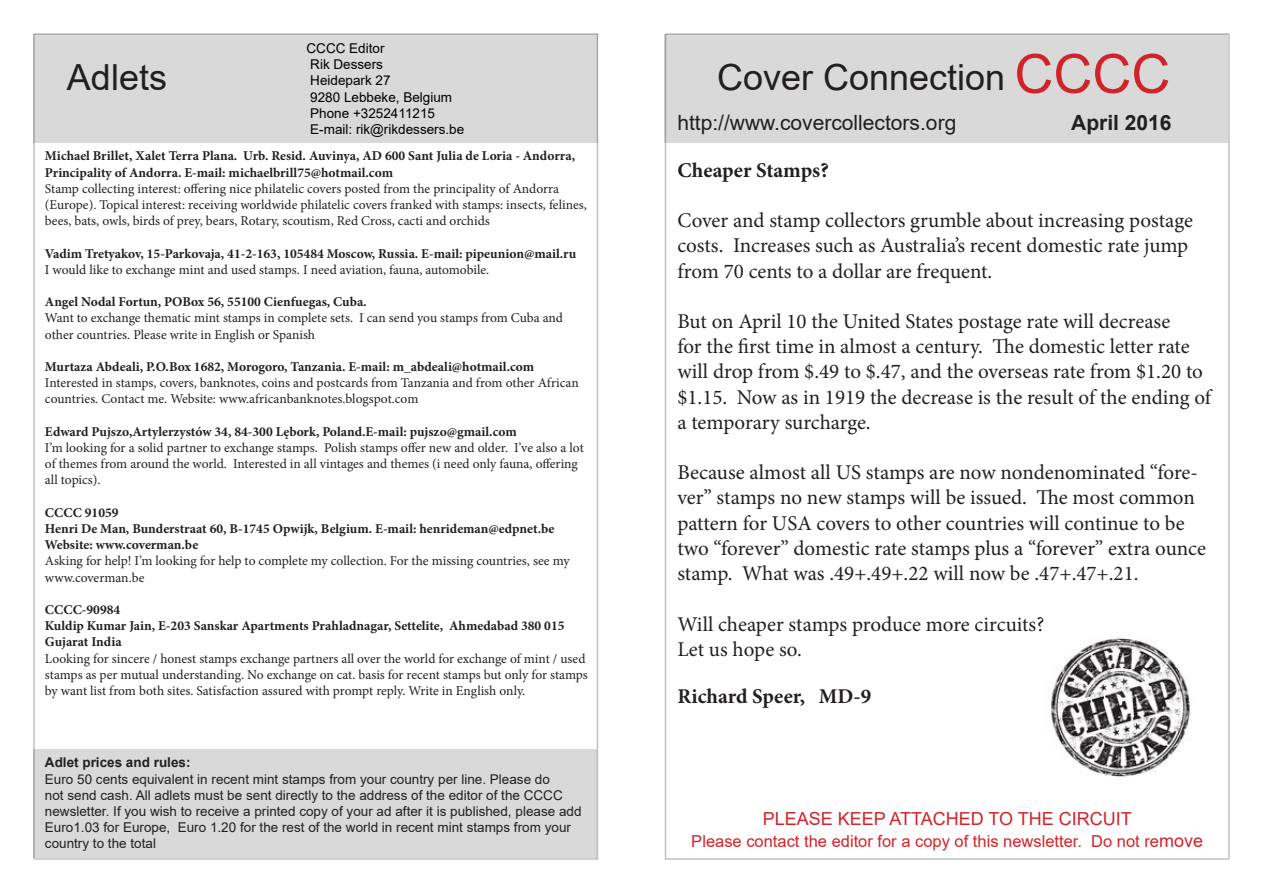
<style>
.page{position:relative;width:1263px;height:893px;background:#fff}
.page>*{position:absolute;margin:0;border:0;box-sizing:border-box;transform-origin:0 0}
.t1{font:54px "Arial";color:#d1232a}
.t2{font:36px "Arial";color:#231f20}
.t3{font:21px/25.2px "Minion Pro";letter-spacing:-.005em;color:#231f20}
.t4{font:700 21px "Minion Pro";color:#231f20}
.t5{font:21px "Arial";color:#231f20}
.t6{font:700 21px "Arial";color:#231f20}
.t7{font:18px "Arial";color:#d1232a}
.t8{font:16.5px "Arial";color:#d1232a}
.t9{font:13.5px/16.2px "Minion Pro";letter-spacing:-.005em;color:#231f20}
.t10{font:700 13.5px/16.2px "Minion Pro";color:#231f20}
.t11{font:13.5px/16.2px "Arial";color:#231f20}
.t12{font:13.5px/16.2px "Arial";color:#000}
.t13{font:700 13.5px "Arial";color:#231f20}
.s1{font-weight:700}
.s2{font-weight:400}
.s3{font-size:18px}
</style>
<div class="page">
<div style="left:665px;top:35px;width:563px;height:108px;background:#d9d9d9"></div>
<div style="left:33px;top:35px;width:565px;height:108px;background:#d9d9d9"></div>
<div style="left:33px;top:749px;width:564px;height:109px;background:#d9d9d9"></div>
<img style="left:1046px;top:638px;width:146px;height:139px">
<p class="t2" style="left:67px;top:53px;width:102px">Adlets</p>
<p class="t12" style="left:306px;top:40px;width:80px">CCCC Editor<br>Rik Dessers</p>
<p class="t12" style="left:310px;top:72px;width:82px">Heidepark 27</p>
<p class="t12" style="left:310px;top:89px;width:143px">9280 Lebbeke, Belgium</p>
<p class="t12" style="left:310px;top:105px;width:155px">Phone +3252411215<br>E-mail: rik@rikdessers.be</p>
<p class="t10" style="left:45px;top:148px;width:532px">Michael Brillet, Xalet Terra Plana. Urb. Resid. Auvinya, AD 600 Sant Julia de Loria - Andorra,<br>Principality of Andorra. E-mail: michaelbrill75@hotmail.com</p>
<p class="t9" style="left:45px;top:180px;width:543px">Stamp collecting interest: offering nice philatelic covers posted from the principality of Andorra (Europe). Topical interest: receiving worldwide philatelic covers franked with stamps: insects, felines, bees, bats, owls, birds of prey, bears, Rotary, scoutism, Red Cross, cacti and orchids</p>
<p class="t10" style="left:45px;top:245px;width:533px">Vadim Tretyakov, 15-Parkovaja, 41-2-163, 105484 Moscow, Russia. E-mail: pipeunion@mail.ru</p>
<p class="t9" style="left:45px;top:261px;width:446px">I would like to exchange mint and used stamps. I need aviation, fauna, automobile.</p>
<p class="t9" style="left:45px;top:294px;width:519px"><span class="s1">Angel Nodal Fortun, POBox 56, 55100 Cienfuegas, Cuba.<br></span>Want to exchange thematic mint stamps in complete sets. I can send you stamps from Cuba and other countries. Please write in English or Spanish</p>
<p class="t9" style="left:45px;top:359px;width:535px"><span class="s1">Murtaza Abdeali, P.O.Box 1682, Morogoro, Tanzania. E-mail: m_abdeali@hotmail.com<br></span>Interested in stamps, covers, banknotes, coins and postcards from Tanzania and from other African countries. Contact me. Website: www.africanbanknotes.blogspot.com</p>
<p class="t10" style="left:45px;top:423px;width:473px">Edward Pujszo,Artylerzystów 34, 84-300 Lębork, Poland.E-mail: pujszo@gmail.com</p>
<p class="t9" style="left:45px;top:440px;width:540px">I’m looking for a solid partner to exchange stamps. Polish stamps offer new and older. I’ve also a lot of themes from around the world. Interested in all vintages and themes (i need only fauna, offering all topics).</p>
<p class="t10" style="left:45px;top:504px;width:526px">CCCC 91059<br>Henri De Man, Bunderstraat 60, B-1745 Opwijk, Belgium. E-mail: henrideman@edpnet.be Website: www.coverman.be<br><span class="s2">Asking for help! I’m looking for help to complete my collection. For the missing countries, see my www.coverman.be</span></p>
<p class="t9" style="left:45px;top:602px;width:544px"><span class="s1">CCCC-90984<br>Kuldip Kumar Jain, E-203 Sanskar Apartments Prahladnagar, Settelite, Ahmedabad 380 015<br>Gujarat India<br></span>Looking for sincere / honest stamps exchange partners all over the world for exchange of mint / used stamps as per mutual understanding. No exchange on cat. basis for recent stamps but only for stamps by want list from both sites. Satisfaction assured with prompt reply. Write in English only.</p>
<p class="t13" style="left:45px;top:753px;width:147px">Adlet prices and rules:</p>
<p class="t11" style="left:45px;top:771px;width:538px">Euro 50 cents equivalent in recent mint stamps from your country per line. Please do<br>not send cash. All adlets must be sent directly to the address of the editor of the CCCC newsletter. If you wish to receive a printed copy of your ad after it is published, please add Euro1.03 for Europe, Euro 1.20 for the rest of the world in recent mint stamps from your country to the total</p>
<p class="t2" style="left:717px;top:53px;width:290px">Cover Connection</p>
<p class="t1" style="left:1014px;top:37px;width:157px">CCCC</p>
<p class="t5" style="left:677px;top:108px;width:280px">http://www.covercollectors.org</p>
<p class="t6" style="left:1071px;top:108px;width:102px">April 2016</p>
<p class="t4" style="left:677px;top:155px;width:153px">Cheaper Stamps?</p>
<p class="t3" style="left:677px;top:208px;width:517px">Cover and stamp collectors grumble about increasing postage costs. Increases such as Australia’s recent domestic rate jump from 70 cents to a dollar are frequent.</p>
<p class="t3" style="left:677px;top:309px;width:535px">But on April 10 the United States postage rate will decrease<br>for the first time in almost a century. The domestic letter rate will drop from $.49 to $.47, and the overseas rate from $1.20 to $1.15. Now as in 1919 the decrease is the result of the ending of a temporary surcharge.</p>
<p class="t3" style="left:677px;top:460px;width:530px">Because almost all US stamps are now nondenominated “fore&shy;ver” stamps no new stamps will be issued. The most common pattern for USA covers to other countries will continue to be two “forever” domestic rate stamps plus a “forever” extra ounce stamp. What was .49+.49+.22 will now be .47+.47+.21.</p>
<p class="t3" style="left:677px;top:611px;width:368px">Will cheaper stamps produce more circuits?</p>
<p class="t3" style="left:677px;top:636px;width:126px">Let us hope so.</p>
<p class="t4" style="left:677px;top:681px;width:195px">Richard Speer, MD-9</p>
<p class="t7" style="left:763px;top:807px;width:371px">PLEASE KEEP ATTACHED TO THE CIRCUIT</p>
<p class="t8" style="left:691px;top:830px;width:513px">Please contact the editor for a copy of this newsletter. Do not re<span class="s3">move</span></p>
</div>
